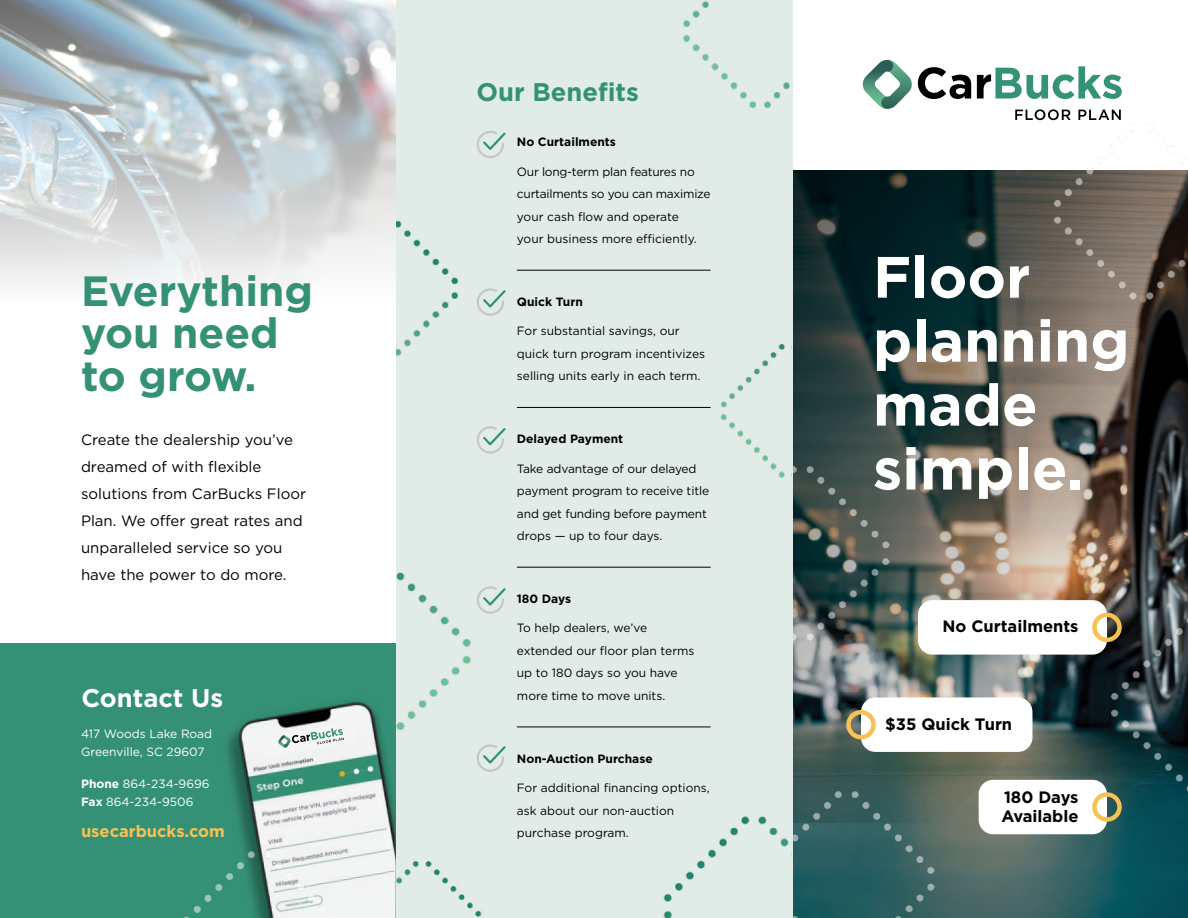
<style>
.page{position:relative;width:1188px;height:918px;background:#fff}
.page>*{position:absolute;margin:0;border:0;box-sizing:border-box;transform-origin:0 0}
.t1{font:700 58.2px/63.9px "Gotham";color:#fff}
.t2{font:700 42.3px/42.3px "Gotham";color:#359175}
.t3{font:700 25.5px "Gotham";color:#359175}
.t4{font:700 25.5px "Gotham";color:#fff}
.t5{font:700 16.5px/19.5px "Gotham";color:#000}
.t6{font:700 16.5px "Gotham";color:#f6c254}
.t7{font:15px/27px "Gotham";color:#000}
.t8{font:12px/22.5px "Gotham";color:#000}
.t9{font:12px/22.5px "Gotham";letter-spacing:-.02em;color:#000}
.t10{font:12px/18px "Gotham";color:#fff}
.t11{font:700 12px "Gotham";color:#000}
.s1{font-weight:700}
</style>
<div class="page">
<svg style="left:0;top:0;width:396px;height:286px;background:#c5ced2"></svg>
<div style="left:0;top:644px;width:396px;height:274px;background:#359175"></div>
<img style="left:227px;top:701px;width:169px;height:217px">
<img style="left:184px;top:848px;width:166px;height:70px">
<img style="left:937px;top:822px;width:251px;height:96px">
<img style="left:793px;top:170px;width:395px;height:652px">
<hr style="left:792px;top:0;width:1px;height:918px;background:#000">
<div style="left:861px;top:697px;width:171px;height:55px;background:#fff;border-radius:15px"></div>
<div style="left:846px;top:710px;width:30px;height:29px;border:4px solid #f6c254;border-radius:50%"></div>
<div style="left:979px;top:780px;width:128px;height:54px;background:#fff;border-radius:15px"></div>
<div style="left:1092px;top:792px;width:30px;height:30px;border:4px solid #f6c254;border-radius:50%"></div>
<div style="left:918px;top:600px;width:189px;height:55px;background:#fff;border-radius:15px"></div>
<div style="left:1092px;top:613px;width:30px;height:29px;border:4px solid #f6c254;border-radius:50%"></div>
<img style="left:1107px;top:614px;width:81px;height:181px">
<img style="left:792px;top:462px;width:100px;height:182px">
<img style="left:792px;top:788px;width:145px;height:130px">
<img style="left:1050px;top:120px;width:138px;height:182px">
<div style="left:396px;top:0;width:396px;height:918px;background:#e1ece8"></div>
<img style="left:720px;top:344px;width:72px;height:134px">
<img style="left:396px;top:861px;width:86px;height:56px">
<img style="left:683px;top:1px;width:107px;height:107px">
<img style="left:396px;top:220px;width:62px;height:136px">
<img style="left:396px;top:572px;width:75px;height:158px">
<img style="left:663px;top:816px;width:129px;height:102px">
<hr style="left:517px;top:270px;width:194px;height:1px;background:#000">
<hr style="left:517px;top:407px;width:194px;height:1px;background:#000">
<hr style="left:517px;top:567px;width:194px;height:1px;background:#000">
<hr style="left:517px;top:727px;width:194px;height:1px;background:#000">
<svg style="left:476px;top:131px;width:30px;height:27px"></svg>
<svg style="left:476px;top:288px;width:30px;height:28px"></svg>
<svg style="left:476px;top:426px;width:30px;height:28px"></svg>
<svg style="left:476px;top:586px;width:30px;height:28px"></svg>
<svg style="left:476px;top:744px;width:30px;height:28px"></svg>
<svg style="left:1015px;top:109px;width:56px;height:11px"></svg>
<svg style="left:1078px;top:110px;width:43px;height:10px"></svg>
<svg style="left:977px;top:66px;width:145px;height:33px"></svg>
<svg style="left:863px;top:60px;width:108px;height:49px"></svg>
<svg style="left:262px;top:722px;width:95px;height:36px;background:#d9dfdd"></svg>
<h2 class="t2" style="left:81px;top:270px;width:233px">Everything you need to grow.</h2>
<p class="t7" style="left:81px;top:426px;width:227px">Create the dealership you’ve dreamed of with flexible solutions from CarBucks Floor<br>Plan. We offer great rates and unparalleled service so you have the power to do more.</p>
<h3 class="t4" style="left:81px;top:681px;width:143px">Contact Us</h3>
<p class="t10" style="left:81px;top:724px;width:133px">417 Woods Lake Road<br>Greenville, SC 29607</p>
<p class="t10" style="left:81px;top:774px;width:130px"><span class="s1">Phone</span> 864-234-9696<br><span class="s1">Fax</span> 864-234-9506</p>
<h3 class="t6" style="left:81px;top:820px;width:145px">usecarbucks.com</h3>
<h3 class="t3" style="left:477px;top:75px;width:164px">Our Benefits</h3>
<p class="t11" style="left:517px;top:134px;width:100px">No Curtailments</p>
<p class="t9" style="left:517px;top:160px;width:195px">Our long-term plan features no curtailments so you can maximize your cash flow and operate<br>your business more efficiently.</p>
<p class="t11" style="left:517px;top:294px;width:67px">Quick Turn</p>
<p class="t8" style="left:517px;top:320px;width:190px">For substantial savings, our quick turn program incentivizes selling units early in each term.</p>
<p class="t11" style="left:517px;top:431px;width:108px">Delayed Payment</p>
<p class="t8" style="left:517px;top:457px;width:194px">Take advantage of our delayed payment program to receive title and get funding before payment drops — up to four days.</p>
<p class="t11" style="left:517px;top:591px;width:56px">180 Days</p>
<p class="t8" style="left:517px;top:617px;width:179px">To help dealers, we’ve extended our floor plan terms up to 180 days so you have more time to move units.</p>
<p class="t11" style="left:517px;top:751px;width:137px">Non-Auction Purchase</p>
<p class="t8" style="left:517px;top:776px;width:194px">For additional financing options, ask about our non-auction purchase program.</p>
<h1 class="t1" style="left:873px;top:245px;width:258px">Floor planning made simple.</h1>
<h3 class="t5" style="left:942px;top:616px;width:138px">No Curtailments</h3>
<h3 class="t5" style="left:885px;top:714px;width:128px">$35 Quick Turn</h3>
<h3 class="t5" style="left:1001px;top:787px;width:79px">180 Days<br>Available</h3>
</div>
